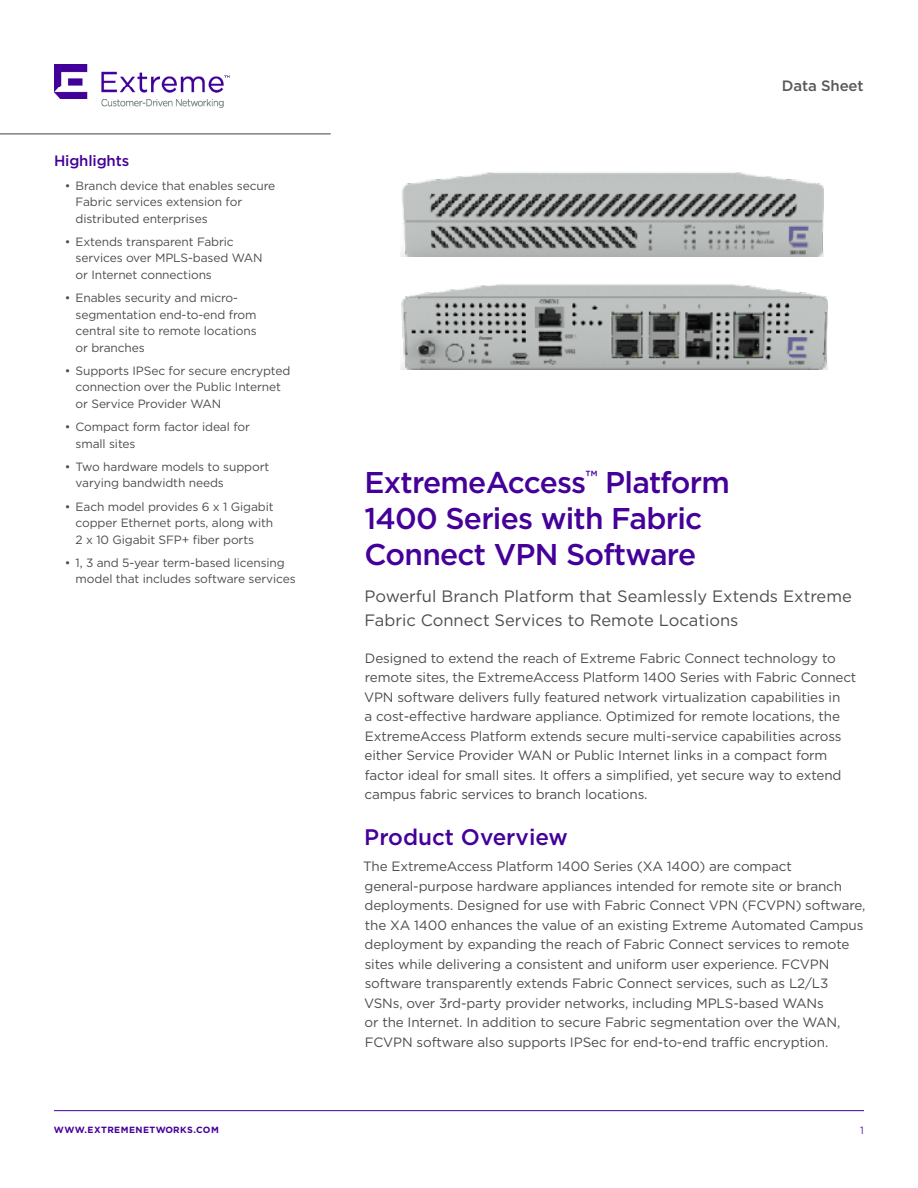
<style>
.page{position:relative;width:918px;height:1188px;background:#fff}
.page>*{position:absolute;margin:0;border:0;box-sizing:border-box;transform-origin:0 0}
.t1{font:500 30px/36px "Gotham";letter-spacing:-.025em;color:#409}
.t2{font:500 22.5px "Gotham";color:#409}
.t3{font:16.5px/24px "Gotham";color:#4d4d4f}
.t4{font:500 15px "Gotham";letter-spacing:-.01em;color:#409}
.t5{font:500 15px "Gotham";letter-spacing:-.01em;color:#58595b}
.t6{font:13.5px/19.5px "Gotham";letter-spacing:-.01em;color:#4d4d4f}
.t7{font:12px/16.5px "Gotham";letter-spacing:-.01em;color:#4d4d4f}
.t8{font:10.5px "Gotham";color:#6026a8}
.t9{font:700 9px "Gotham";letter-spacing:.05em;color:#409}
</style>
<div class="page">
<hr style="left:54px;top:1110px;width:810px;height:1px;background:#409">
<img style="left:54px;top:64px;width:176px;height:44px">
<hr style="left:0;top:133px;width:331px;height:2px;background:#808285">
<img style="left:401px;top:172px;width:423px;height:84px">
<img style="left:401px;top:284px;width:427px;height:85px">
<p class="t4" style="left:54px;top:151px;width:77px">Highlights</p>
<p class="t7" style="left:76px;top:177px;width:201px;text-indent:-11px">• Branch device that enables secure<br>Fabric services extension for distributed enterprises</p>
<p class="t7" style="left:76px;top:233px;width:189px;text-indent:-11px">• Extends transparent Fabric services over MPLS-based WAN or Internet connections</p>
<p class="t7" style="left:76px;top:289px;width:183px;text-indent:-11px">• Enables security and micro&shy;segmentation end-to-end from central site to remote locations or branches</p>
<p class="t7" style="left:76px;top:362px;width:216px;text-indent:-11px">• Supports IPSec for secure encrypted connection over the Public Internet or Service Provider WAN</p>
<p class="t7" style="left:76px;top:418px;width:176px;text-indent:-11px">• Compact form factor ideal for small sites</p>
<p class="t7" style="left:76px;top:458px;width:195px;text-indent:-11px">• Two hardware models to support varying bandwidth needs</p>
<p class="t7" style="left:76px;top:498px;width:199px;text-align:justify;text-indent:-11px">• Each model provides 6 x 1 Gigabit copper Ethernet ports, along with 2 x 10 Gigabit SFP+ fiber ports</p>
<p class="t7" style="left:76px;top:554px;width:222px;text-indent:-11px">• 1, 3 and 5-year term-based licensing model that includes software services</p>
<p class="t5" style="left:782px;top:76px;width:83px">Data Sheet</p>
<h1 class="t1" style="left:364px;top:464px;width:367px">ExtremeAccess<sup>™</sup> Platform<br>1400 Series with Fabric<br>Connect VPN Software</h1>
<p class="t3" style="left:364px;top:584px;width:489px">Powerful Branch Platform that Seamlessly Extends Extreme<br>Fabric Connect Services to Remote Locations</p>
<p class="t6" style="left:364px;top:648px;width:494px">Designed to extend the reach of Extreme Fabric Connect technology to remote sites, the ExtremeAccess Platform 1400 Series with Fabric Connect VPN software delivers fully featured network virtualization capabilities in<br>a cost-effective hardware appliance. Optimized for remote locations, the ExtremeAccess Platform extends secure multi-service capabilities across either Service Provider WAN or Public Internet links in a compact form factor ideal for small sites. It offers a simplified, yet secure way to extend campus fabric services to branch locations.</p>
<h2 class="t2" style="left:364px;top:822px;width:205px">Product Overview</h2>
<p class="t6" style="left:363px;top:856px;width:504px">The ExtremeAccess Platform 1400 Series (XA 1400) are compact general-purpose hardware appliances intended for remote site or branch deployments. Designed for use with Fabric Connect VPN (FCVPN) software, the XA 1400 enhances the value of an existing Extreme Automated Campus deployment by expanding the reach of Fabric Connect services to remote sites while delivering a consistent and uniform user experience. FCVPN software transparently extends Fabric Connect services, such as L2/L3<br>VSNs, over 3rd-party provider networks, including MPLS-based WANs<br>or the Internet. In addition to secure Fabric segmentation over the WAN, FCVPN software also supports IPSec for end-to-end traffic encryption.</p>
<p class="t9" style="left:54px;top:1124px;width:166px">WWW.EXTREMENETWORKS.COM</p>
<p class="t8" style="left:860px;top:1124px;width:5px">1</p>
</div>
